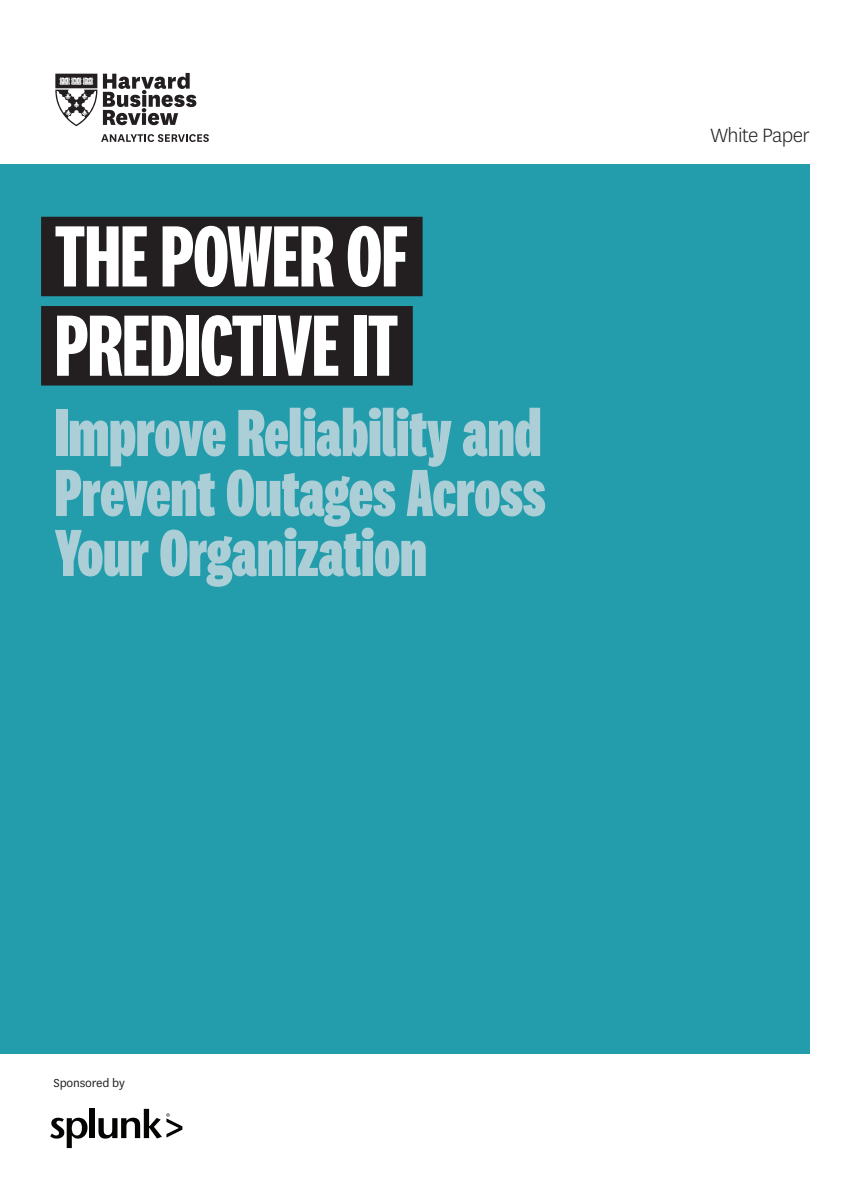
<style>
.page{position:relative;width:864px;height:1188px;background:#fff}
.page>*{position:absolute;margin:0;border:0;box-sizing:border-box;transform-origin:0 0}
.CVR_TITLE{font:700 90px "National 2 Compressed";letter-spacing:-.01em;color:#fff}
.CVR_SUBTITLE{font:800 69px/60px "National 2 Compressed";color:#accfd7;text-align:justify}
.t1{font:300 22.5px "National HBR";letter-spacing:-.025em;color:#231f20}
.t2{font:13.5px "National HBR";letter-spacing:-.01em;color:#231f20}
</style>
<div class="page">
<div style="left:0;top:165px;width:810px;height:889px;background:#239dab"></div>
<svg style="left:55px;top:72px;width:141px;height:55px"></svg>
<svg style="left:101px;top:134px;width:108px;height:8px"></svg>
<div style="left:41px;top:217px;width:382px;height:79px;background:#231f20"></div>
<div style="left:41px;top:306px;width:372px;height:80px;background:#231f20"></div>
<svg style="left:50px;top:1118px;width:38px;height:30px"></svg>
<div style="left:90px;top:1109px;width:5px;height:29px;background:#040503"></div>
<svg style="left:98px;top:1109px;width:84px;height:30px"></svg>
<p class="CVR_TITLE" style="left:55px;top:208px;width:355px">THE POWER OF</p>
<p class="CVR_TITLE" style="left:55px;top:298px;width:345px">PREDICTIVE IT</p>
<p class="CVR_SUBTITLE" style="left:55px;top:403px;width:492px">Improve Reliability and Prevent Outages Across Your Organization</p>
<p class="t1" style="left:710px;top:121px;width:101px">White Paper</p>
<p class="t2" style="left:54px;top:1074px;width:73px">Sponsored by</p>
</div>
